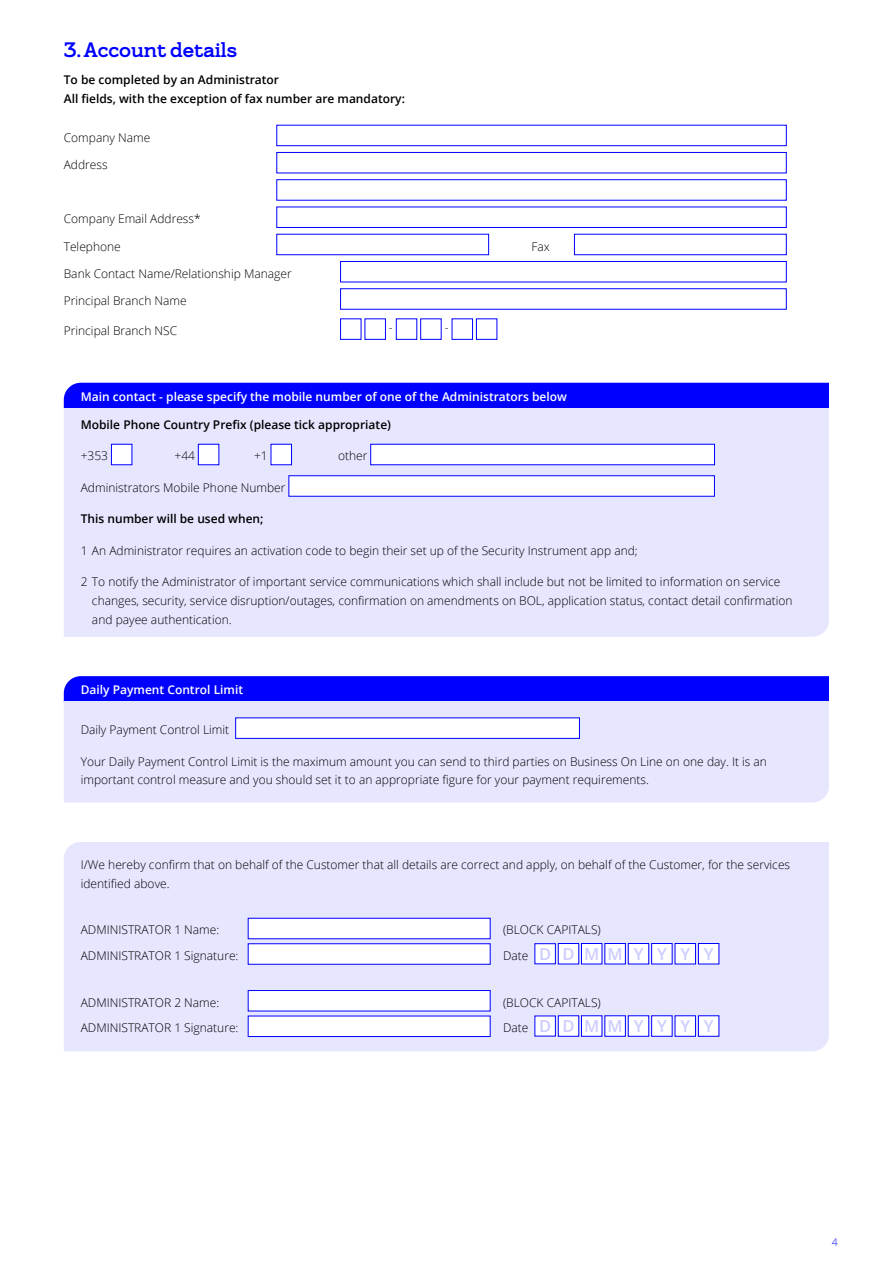
<style>
.page{position:relative;width:893px;height:1263px;background:#fff}
.page>*{position:absolute;margin:0;border:0;box-sizing:border-box;transform-origin:0 0}
.Subheader{font:700 21px "Bankof Ireland Serif";color:#00f}
.Date_etc{font:600 16.5px "Open Sans";color:#ccf}
.t1{font:300 12px/18.8px "Open Sans";color:#000}
.Body_copy{font:600 12px "Open Sans";color:#000}
.t2{font:600 12px "Open Sans";color:#fff}
.t3{font:300 10.5px "Open Sans";color:#00f}
</style>
<div class="page">
<div style="left:276px;top:125px;width:511px;height:21px;background:#fff;border:1px solid #00f"></div>
<div style="left:276px;top:152px;width:511px;height:21px;background:#fff;border:1px solid #00f"></div>
<div style="left:276px;top:179px;width:511px;height:22px;background:#fff;border:1px solid #00f"></div>
<div style="left:276px;top:207px;width:511px;height:21px;background:#fff;border:1px solid #00f"></div>
<div style="left:276px;top:234px;width:213px;height:21px;background:#fff;border:1px solid #00f"></div>
<div style="left:574px;top:234px;width:213px;height:21px;background:#fff;border:1px solid #00f"></div>
<div style="left:340px;top:261px;width:447px;height:21px;background:#fff;border:1px solid #00f"></div>
<div style="left:340px;top:318px;width:21px;height:22px;background:#fff;border:1px solid #00f"></div>
<div style="left:365px;top:318px;width:21px;height:22px;background:#fff;border:1px solid #00f"></div>
<div style="left:396px;top:318px;width:21px;height:22px;background:#fff;border:1px solid #00f"></div>
<div style="left:420px;top:318px;width:22px;height:22px;background:#fff;border:1px solid #00f"></div>
<div style="left:452px;top:318px;width:21px;height:22px;background:#fff;border:1px solid #00f"></div>
<div style="left:476px;top:318px;width:21px;height:22px;background:#fff;border:1px solid #00f"></div>
<div style="left:64px;top:383px;width:765px;height:25px;background:#00f"></div>
<div style="left:64px;top:408px;width:765px;height:229px;background:#e6e6ff"></div>
<div style="left:111px;top:444px;width:21px;height:21px;background:#fff;border:1px solid #00f"></div>
<div style="left:198px;top:444px;width:21px;height:21px;background:#fff;border:1px solid #00f"></div>
<div style="left:271px;top:444px;width:21px;height:21px;background:#fff;border:1px solid #00f"></div>
<div style="left:370px;top:444px;width:345px;height:21px;background:#fff"></div>
<div style="left:289px;top:475px;width:426px;height:21px;background:#fff;border:1px solid #00f"></div>
<div style="left:64px;top:842px;width:765px;height:209px;background:#e6e6ff"></div>
<div style="left:248px;top:918px;width:242px;height:21px;background:#fff"></div>
<div style="left:248px;top:943px;width:242px;height:21px;background:#fff;border:1px solid #00f"></div>
<div style="left:581px;top:943px;width:21px;height:21px;background:#fff;border:1px solid #00f"></div>
<div style="left:605px;top:943px;width:21px;height:21px;background:#fff;border:1px solid #00f"></div>
<div style="left:628px;top:943px;width:21px;height:21px;background:#fff;border:1px solid #00f"></div>
<div style="left:651px;top:943px;width:21px;height:21px;background:#fff;border:1px solid #00f"></div>
<div style="left:535px;top:943px;width:21px;height:21px;background:#fff;border:1px solid #00f"></div>
<div style="left:558px;top:943px;width:21px;height:21px;background:#fff;border:1px solid #00f"></div>
<div style="left:675px;top:943px;width:21px;height:21px;background:#fff;border:1px solid #00f"></div>
<div style="left:698px;top:943px;width:21px;height:21px;background:#fff;border:1px solid #00f"></div>
<div style="left:248px;top:990px;width:242px;height:21px;background:#fff;border:1px solid #00f"></div>
<div style="left:248px;top:1016px;width:242px;height:21px;background:#fff;border:1px solid #00f"></div>
<div style="left:581px;top:1015px;width:21px;height:21px;background:#fff"></div>
<div style="left:605px;top:1015px;width:21px;height:21px;background:#fff"></div>
<div style="left:628px;top:1015px;width:21px;height:21px;background:#fff;border:1px solid #00f"></div>
<div style="left:651px;top:1015px;width:21px;height:21px;background:#fff"></div>
<div style="left:535px;top:1016px;width:21px;height:20px;background:#fff"></div>
<div style="left:558px;top:1015px;width:21px;height:21px;background:#fff;border:1px solid #00f"></div>
<div style="left:675px;top:1015px;width:21px;height:21px;background:#fff;border:1px solid #00f"></div>
<div style="left:698px;top:1015px;width:21px;height:21px;background:#fff;border:1px solid #00f"></div>
<div style="left:64px;top:676px;width:765px;height:26px;background:#00f"></div>
<div style="left:64px;top:702px;width:765px;height:100px;background:#e6e6ff"></div>
<div style="left:235px;top:718px;width:345px;height:20px;background:#fff"></div>
<p class="Subheader" style="left:64px;top:38px;width:175px">3. Account details</p>
<p class="Body_copy" style="left:64px;top:71px;width:217px">To be completed by an Administrator</p>
<p class="Body_copy" style="left:64px;top:91px;width:343px">All fields, with the exception of fax number are mandatory:</p>
<p class="t1" style="left:64px;top:128px;width:88px">Company Name</p>
<p class="t1" style="left:64px;top:155px;width:45px">Address</p>
<p class="t1" style="left:64px;top:209px;width:138px">Company Email Address*</p>
<p class="t1" style="left:64px;top:237px;width:59px">Telephone</p>
<p class="t1" style="left:532px;top:237px;width:20px">Fax</p>
<p class="t1" style="left:64px;top:264px;width:229px">Bank Contact Name/Relationship Manager</p>
<p class="t1" style="left:64px;top:291px;width:124px">Principal Branch Name</p>
<p class="t1" style="left:64px;top:321px;width:115px">Principal Branch NSC</p>
<p class="t1" style="left:389px;top:318px;width:5px">-</p>
<p class="t1" style="left:445px;top:318px;width:5px">-</p>
<p class="t2" style="left:81px;top:388px;width:488px">Main contact - please specify the mobile number of one of the Administrators below</p>
<p class="Body_copy" style="left:81px;top:416px;width:312px">Mobile Phone Country Prefix (please tick appropriate)</p>
<p class="t1" style="left:81px;top:446px;width:29px">+353</p>
<p class="t1" style="left:174px;top:446px;width:22px">+44</p>
<p class="t1" style="left:254px;top:446px;width:15px">+1</p>
<p class="t1" style="left:338px;top:446px;width:31px">other</p>
<p class="t1" style="left:81px;top:478px;width:206px">Administrators Mobile Phone Number</p>
<p class="Body_copy" style="left:81px;top:511px;width:184px">This number will be used when;</p>
<p class="t1" style="left:81px;top:541px;width:558px">1 An Administrator requires an activation code to begin their set up of the Security Instrument app and;</p>
<p class="t1" style="left:92px;top:572px;width:702px;text-indent:-11px">2 To notify the Administrator of important service communications which shall include but not be limited to information on service changes, security, service disruption/outages, confirmation on amendments on BOL, application status, contact detail confirmation and payee authentication.</p>
<p class="t2" style="left:81px;top:681px;width:164px">Daily Payment Control Limit</p>
<p class="t1" style="left:81px;top:720px;width:150px">Daily Payment Control Limit</p>
<p class="t1" style="left:81px;top:751px;width:688px">Your Daily Payment Control Limit is the maximum amount you can send to third parties on Business On Line on one day. It is an important control measure and you should set it to an appropriate figure for your payment requirements.</p>
<p class="t1" style="left:81px;top:855px;width:711px">I/We hereby confirm that on behalf of the Customer that all details are correct and apply, on behalf of the Customer, for the services identified above.</p>
<p class="t1" style="left:81px;top:920px;width:140px">ADMINISTRATOR 1 Name:</p>
<p class="t1" style="left:503px;top:920px;width:99px">(BLOCK CAPITALS)</p>
<p class="t1" style="left:81px;top:946px;width:159px">ADMINISTRATOR 1 Signature:</p>
<p class="t1" style="left:503px;top:946px;width:27px">Date</p>
<p class="Date_etc" style="left:539px;top:942px;width:14px">D</p>
<p class="Date_etc" style="left:563px;top:942px;width:14px">D</p>
<p class="Date_etc" style="left:584px;top:942px;width:17px">M</p>
<p class="Date_etc" style="left:608px;top:942px;width:17px">M</p>
<p class="Date_etc" style="left:634px;top:942px;width:11px">Y</p>
<p class="Date_etc" style="left:657px;top:942px;width:11px">Y</p>
<p class="Date_etc" style="left:680px;top:942px;width:11px">Y</p>
<p class="Date_etc" style="left:704px;top:942px;width:11px">Y</p>
<p class="t1" style="left:81px;top:993px;width:140px">ADMINISTRATOR 2 Name:</p>
<p class="t1" style="left:503px;top:993px;width:99px">(BLOCK CAPITALS)</p>
<p class="t1" style="left:81px;top:1018px;width:159px">ADMINISTRATOR 1 Signature:</p>
<p class="t1" style="left:503px;top:1018px;width:27px">Date</p>
<p class="Date_etc" style="left:539px;top:1014px;width:14px">D</p>
<p class="Date_etc" style="left:563px;top:1014px;width:14px">D</p>
<p class="Date_etc" style="left:584px;top:1014px;width:17px">M</p>
<p class="Date_etc" style="left:608px;top:1014px;width:17px">M</p>
<p class="Date_etc" style="left:634px;top:1014px;width:11px">Y</p>
<p class="Date_etc" style="left:657px;top:1014px;width:11px">Y</p>
<p class="Date_etc" style="left:680px;top:1014px;width:11px">Y</p>
<p class="Date_etc" style="left:704px;top:1014px;width:11px">Y</p>
<p class="t3" style="left:832px;top:1234px;width:7px">4</p>
</div>
